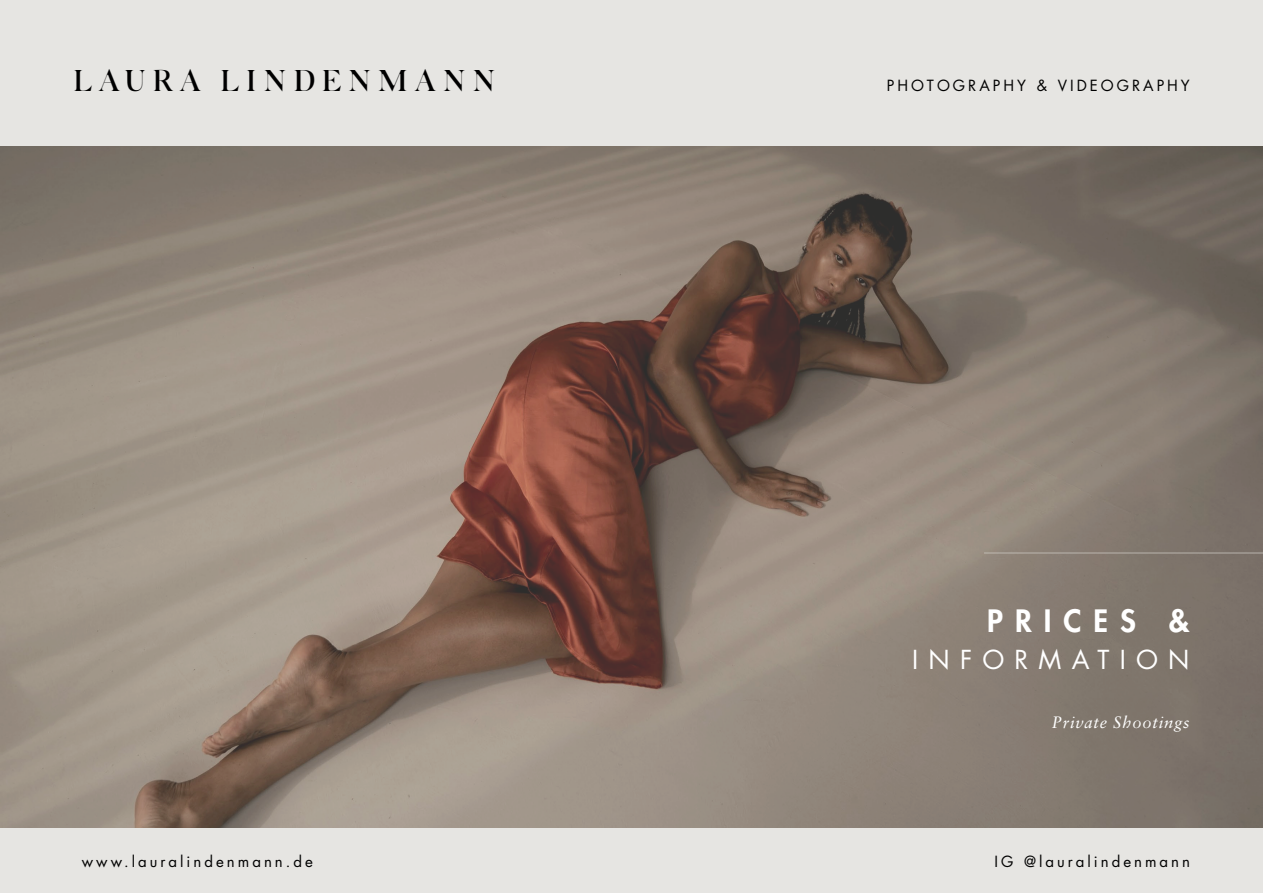
<style>
.page{position:relative;width:1263px;height:893px;background:#e6e5e2}
.page>*{position:absolute;margin:0;border:0;box-sizing:border-box;transform-origin:0 0}
.t1{font:500 30px "Silk Serif";letter-spacing:.24em;color:#000}
.t2{font:800 30px "Futura Std";letter-spacing:.4em;color:#fff}
.t3{font:25.5px "Futura Std";letter-spacing:.4em;color:#fff}
.t4{font:italic 16.5px "Sabon LT Std";letter-spacing:.05em;color:#fff}
.t5{font:15px "Futura Std";letter-spacing:.2em;color:#000}
</style>
<div class="page">
<img style="left:0;top:147px;width:1263px;height:681px">
<hr style="left:984px;top:552px;width:279px;height:2px;background:#cecbc5">
<h1 class="t1" style="left:73px;top:63px;width:424px">LAURA LINDENMANN</h1>
<p class="t5" style="left:82px;top:852px;width:233px">www.lauralindenmann.de</p>
<p class="t5" style="left:887px;top:76px;width:305px">PHOTOGRAPHY &amp; VIDEOGRAPHY</p>
<h1 class="t2" style="left:987px;top:601px;width:204px">PRICES &amp;</h1>
<h2 class="t3" style="left:912px;top:643px;width:279px">INFORMATION</h2>
<p class="t4" style="left:1052px;top:712px;width:139px">Private Shootings</p>
<p class="t5" style="left:994px;top:852px;width:197px">IG @lauralindenmann</p>
</div>
